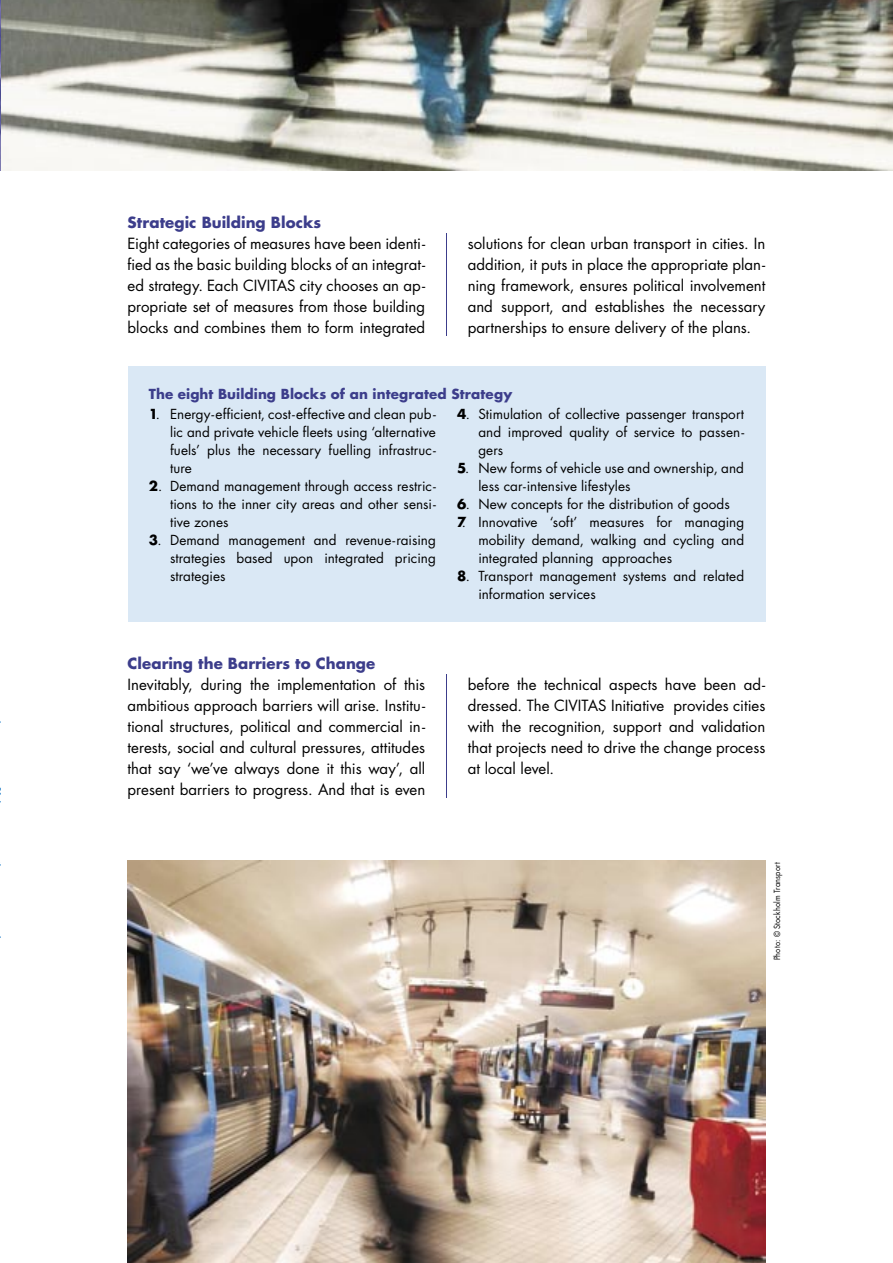
<style>
.page{position:relative;width:893px;height:1263px;background:#fff}
.page>*{position:absolute;margin:0;border:0;box-sizing:border-box;transform-origin:0 0}
.t1{font:15px/21px "Futura";letter-spacing:.005em;color:#000;text-align:justify}
.t2{font:700 15px "Futura";letter-spacing:.005em;color:#3c3d8b}
.t3{font:13.5px/18px "Futura";letter-spacing:.005em;color:#000;text-align:justify}
.t4{font:700 13.5px "Futura";letter-spacing:.01em;color:#3c3d8b}
.t5{font:8.25px "Futura";letter-spacing:.02em;color:#000;scale:.9 1}
.s1{font-weight:700}
</style>
<div class="page">
<img style="left:0;top:0;width:893px;height:170px">
<svg style="left:0;top:787px;width:1px;height:151px"></svg>
<hr style="left:446px;top:234px;width:1px;height:102px;background:#3c3d8b">
<hr style="left:446px;top:674px;width:1px;height:123px;background:#3c3d8b">
<img style="left:128px;top:860px;width:637px;height:403px">
<div style="left:128px;top:367px;width:637px;height:255px;background:#dae8f5"></div>
<p class="t2" style="left:128px;top:212px;width:195px">Strategic Building Blocks</p>
<p class="t1" style="left:128px;top:233px;width:299px">Eight categories of measures have been identi&shy;fied as the basic building blocks of an integrat&shy;ed strategy. Each CIVITAS city chooses an ap&shy;propriate set of measures from those building blocks and combines them to form integrated</p>
<p class="t1" style="left:468px;top:233px;width:299px">solutions for clean urban transport in cities. In addition, it puts in place the appropriate plan&shy;ning framework, ensures political involvement and support, and establishes the necessary partnerships to ensure delivery of the plans.</p>
<p class="t4" style="left:149px;top:385px;width:365px">The eight Building Blocks of an integrated Strategy</p>
<p class="t3" style="left:170px;top:405px;width:267px;text-indent:-21px"><span class="s1">1</span>. Energy-efficient, cost-effective and clean pub&shy;lic and private vehicle fleets using ‘alternative fuels’ plus the necessary fuelling infrastruc&shy;ture</p>
<p class="t3" style="left:170px;top:477px;width:267px;text-indent:-21px"><span class="s1">2</span>. Demand management through access restric&shy;tions to the inner city areas and other sensi&shy;tive zones</p>
<p class="t3" style="left:170px;top:531px;width:267px;text-indent:-21px"><span class="s1">3</span>. Demand management and revenue-raising strategies based upon integrated pricing strategies</p>
<p class="t3" style="left:478px;top:406px;width:267px;text-indent:-21px"><span class="s1">4</span>. Stimulation of collective passenger transport and improved quality of service to passen&shy;gers</p>
<p class="t3" style="left:478px;top:460px;width:267px;text-indent:-21px"><span class="s1">5</span>. New forms of vehicle use and ownership, and less car-intensive lifestyles</p>
<p class="t3" style="left:457px;top:496px;width:274px"><span class="s1">6</span>. New concepts for the distribution of goods</p>
<p class="t3" style="left:478px;top:514px;width:267px;text-indent:-21px"><span class="s1">7</span>. Innovative ‘soft’ measures for managing mobility demand, walking and cycling and integrated planning approaches</p>
<p class="t3" style="left:478px;top:568px;width:267px;text-indent:-21px"><span class="s1">8</span>. Transport management systems and related information services</p>
<p class="t2" style="left:128px;top:653px;width:249px">Clearing the Barriers to Change</p>
<p class="t1" style="left:128px;top:674px;width:299px">Inevitably, during the implementation of this ambitious approach barriers will arise. Institu&shy;tional structures, political and commercial in&shy;terests, social and cultural pressures, attitudes that say ‘we’ve always done it this way’, all present barriers to progress. And that is even</p>
<p class="t1" style="left:468px;top:674px;width:299px">before the technical aspects have been ad&shy;dressed. The CIVITAS Initiative provides cities with the recognition, support and validation that projects need to drive the change process at local level.</p>
<p class="t5" style="left:772px;top:960px;width:111px;rotate:-90deg">Photo: © Stockholm Transport</p>
</div>
